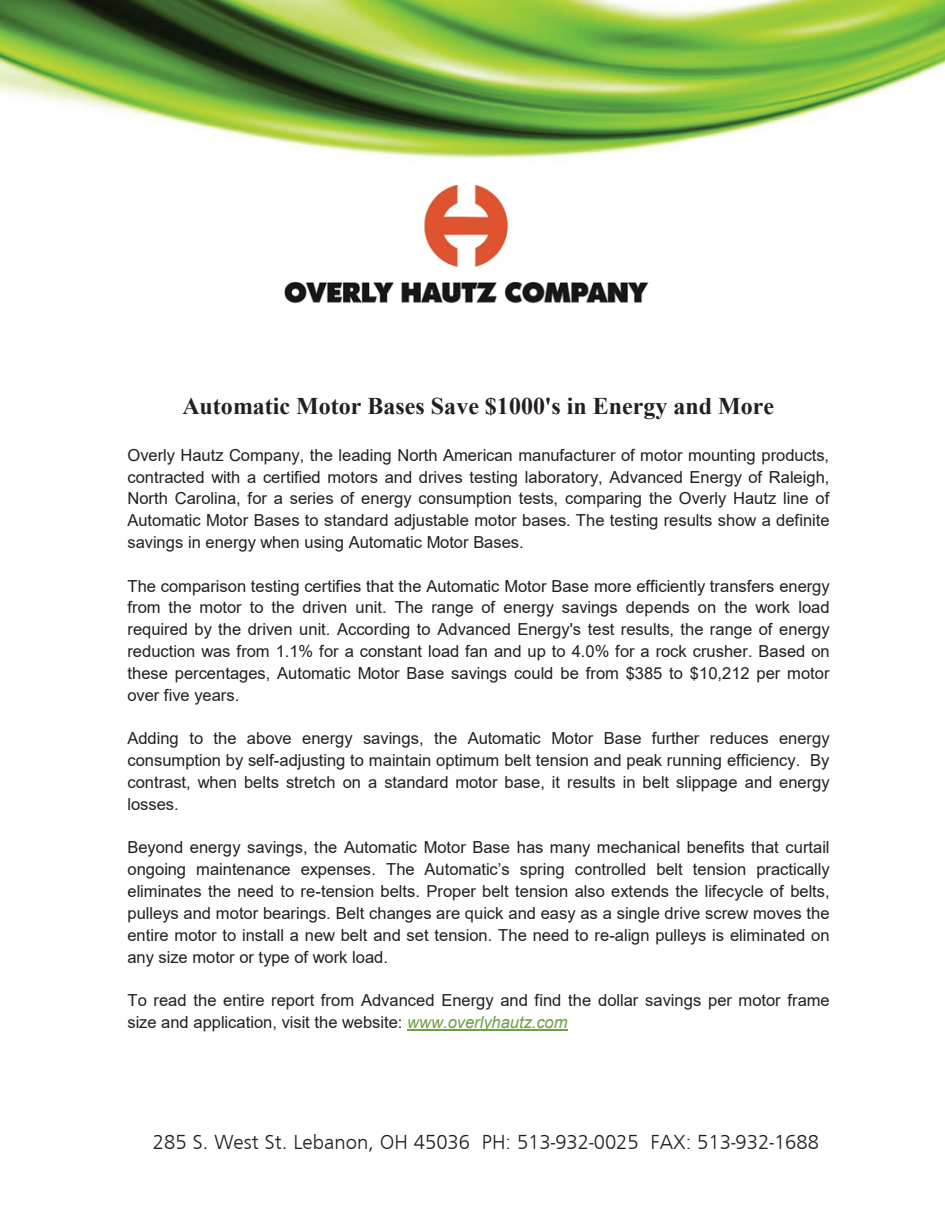
<style>
.page{position:relative;width:945px;height:1215px;background:#fff}
.page>*{position:absolute;margin:0;border:0;box-sizing:border-box;transform-origin:0 0}
.t1{font:700 24px "Times New Roman";color:#231f20}
.t2{font:300 21px "Frugal Sans";color:#231f20}
.t3{font:16.5px/21.8px "Arial";color:#231f20;text-align:justify}
.s1{font-style:inherit}
.s2{font-style:italic;color:#6aa141}
</style>
<div class="page">
<img style="left:0;top:0;width:944px;height:158px">
<img style="left:284px;top:185px;width:365px;height:119px">
<hr style="left:407px;top:1030px;width:161px;height:1px;background:#6aa141">
<h1 class="t1" style="left:182px;top:388px;width:593px">Automatic Motor Bases Save $1000's in Energy and More</h1>
<p class="t3" style="left:127px;top:444px;width:704px">Overly Hautz Company, the leading North American manufacturer of motor mounting products, contracted with a certified motors and drives testing laboratory, Advanced Energy of Raleigh, North Carolina, for a series of energy consumption tests, comparing the Overly Hautz line of Automatic Motor Bases to standard adjustable motor bases. The testing results show a definite savings in energy when using Automatic Motor Bases.</p>
<p class="t3" style="left:127px;top:575px;width:704px">The comparison testing certifies that the Automatic Motor Base more efficiently transfers energy from the motor to the driven unit. The range of energy savings depends on the work load required by the driven unit. According to Advanced Energy's test results, the range of energy reduction was from 1.1% for a constant load fan and up to 4.0% for a rock crusher. Based on these percentages, Automatic Motor Base savings could be from $385 to $10,212 per motor over five years.</p>
<p class="t3" style="left:127px;top:727px;width:704px">Adding to the above energy savings, the Automatic Motor Base further reduces energy consumption by self-adjusting to maintain optimum belt tension and peak running efficiency. By contrast, when belts stretch on a standard motor base, it results in belt slippage and energy losses.</p>
<p class="t3" style="left:127px;top:836px;width:704px">Beyond energy savings, the Automatic Motor Base has many mechanical benefits that curtail ongoing maintenance expenses. <span class="s1">The Automatic’s spring controlled belt tension</span> practically eliminates the need to re-tension belts. Proper belt tension also extends the lifecycle of belts, pulleys and motor bearings. Belt changes are quick and easy as a single drive screw moves the entire motor to install a new belt and set tension. The need to re-align pulleys is eliminated on any size motor or type of work load.</p>
<p class="t3" style="left:127px;top:989px;width:704px">To read the entire report from Advanced Energy and find the dollar savings per motor frame size and application, visit the website: <span class="s2">www.overlyhautz.com</span></p>
<p class="t3" style="left:181px;top:1122px;width:567px">285 S. West St. Lebanon, OH 45036 PH: 513-932-0025 FAX: 513-932-1688</p>
<p class="t2" style="left:153px;top:1130px;width:668px">285 S. West St. Lebanon, OH 45036 PH: 513-932-0025 FAX: 513-932-1688</p>
</div>
